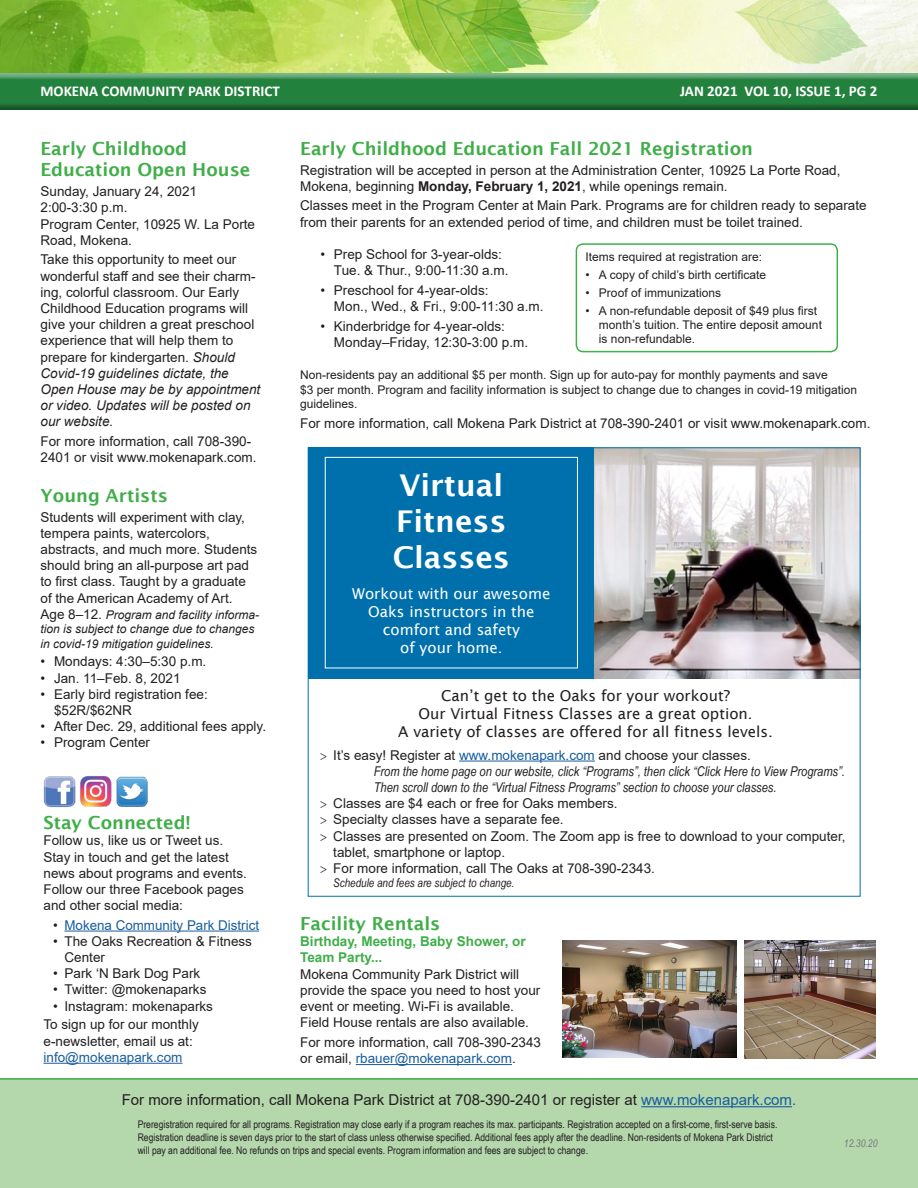
<style>
.page{position:relative;width:918px;height:1188px;background:#fff}
.page>*{position:absolute;margin:0;border:0;box-sizing:border-box;transform-origin:0 0}
.t1{font:600 30px "Lucida Sans";color:#fff}
.t2{font:600 18px/21.6px "Lucida Sans";color:#40ae49}
.t3{font:15px "Lucida Sans";color:#231f20}
.t4{font:15px "Arial";color:#231f20}
.t5{font:15px/18px "Lucida Sans";color:#fff;text-align:center}
.t6{font:700 15px "Calibri";color:#fff}
.t7{font:13.5px/16.2px "Arial";color:#231f20}
.t8{font:italic 13.5px/16.2px "Arial Narrow";color:#231f20}
.t9{font:13.5px "Arial";color:#175d9e}
.t10{font:12px/14.4px "Arial";color:#231f20}
.t11{font:italic 12px/14.4px "Arial";color:#231f20}
.t12{font:italic 12px "Arial Narrow";color:#231f20}
.t13{font:10.5px/12.6px "Arial Narrow";color:#231f20}
.t14{font:italic 10.5px "Arial Narrow";color:#76787b}
.s1{font-style:italic}
.s2{font-style:normal;font-size:13.5px}
.s3{color:#231f20}
.s4{color:#175d9e}
.s5{font-weight:700}
.s6{font-family:"Minion Pro";font-style:normal}
.s7{font-family:"Arial";font-style:normal}
.s8{font-family:"Arial";font-style:normal;color:#175d9e}
.s9{font-family:"Minion Pro"}
.s10{font-weight:700;color:#40ae49}
</style>
<div class="page">
<img style="left:594px;top:449px;width:265px;height:230px">
<div style="left:308px;top:447px;width:286px;height:232px;background:#0070ac"></div>
<div style="left:325px;top:457px;width:253px;height:211px;border:1px solid #fff"></div>
<hr style="left:459px;top:761px;width:136px;height:1px;background:#175d9e">
<div style="left:0;top:1078px;width:918px;height:110px;background:#b5d7ac"></div>
<hr style="left:641px;top:1106px;width:151px;height:1px;background:#175d9e">
<hr style="left:64px;top:931px;width:195px;height:1px;background:#175d9e">
<hr style="left:44px;top:1063px;width:139px;height:1px;background:#175d9e">
<img style="left:43px;top:776px;width:105px;height:32px">
<hr style="left:356px;top:1064px;width:156px;height:1px;background:#175d9e">
<img style="left:562px;top:940px;width:174px;height:118px">
<div style="left:576px;top:243px;width:262px;height:109px;border:2px solid #40ae49;border-radius:7px"></div>
<img style="left:744px;top:941px;width:131px;height:117px">
<img style="left:0;top:0;width:918px;height:72px">
<div style="left:0;top:72px;width:918px;height:39px;background:#231f20;opacity:.44"></div>
<p class="t6" style="left:40px;top:81px;width:241px">MOKENA COMMUNITY PARK DISTRICT</p>
<p class="t6" style="left:680px;top:81px;width:199px">JAN 2021 VOL 10, ISSUE 1, PG 2</p>
<p class="t2" style="left:40px;top:138px;width:211px">Early Childhood<br>Education Open House</p>
<p class="t7" style="left:40px;top:183px;width:216px">Sunday, January 24, 2021<br>2:00-3:30 p.m.<br>Program Center, 10925 W. La Porte<br>Road, Mokena.</p>
<p class="t7" style="left:40px;top:252px;width:221px">Take this opportunity to meet our wonderful staff and see their charm&shy;ing, colorful classroom. Our Early<br>Childhood Education programs will give your children a great preschool experience that will help them to prepare for kindergarten. <span class="s1">Should<br>Covid-19 guidelines dictate, the<br>Open House may be by appointment or video. Updates will be posted on our website.</span></p>
<p class="t7" style="left:40px;top:433px;width:218px">For more information, call 708-390-<br>2401 or visit www.mokenapark.com.</p>
<p class="t2" style="left:40px;top:485px;width:129px">Young Artists</p>
<p class="t7" style="left:40px;top:509px;width:218px">Students will experiment with clay, tempera paints, watercolors, abstracts, and much more. Students should bring an all-purpose art pad to first class. Taught by a graduate of the American Academy of Art.</p>
<p class="t11" style="left:40px;top:608px;width:220px"><span class="s2">Age 8–12.</span> Program and facility informa&shy;tion is subject to change due to changes in covid-19 mitigation guidelines.</p>
<p class="t7" style="left:40px;top:653px;width:167px">• Mondays: 4:30–5:30 p.m.</p>
<p class="t7" style="left:40px;top:670px;width:142px">• Jan. 11–Feb. 8, 2021</p>
<p class="t7" style="left:54px;top:686px;width:155px;text-indent:-14px">• Early bird registration fee: $52R/$62NR</p>
<p class="t7" style="left:40px;top:718px;width:227px">• After Dec. 29, additional fees apply.</p>
<p class="t7" style="left:40px;top:734px;width:111px">• Program Center</p>
<p class="t2" style="left:44px;top:811px;width:148px">Stay Connected!</p>
<p class="t7" style="left:44px;top:833px;width:205px">Follow us, like us or Tweet us.<br>Stay in touch and get the latest news about programs and events.<br>Follow our three Facebook pages and other social media:</p>
<p class="t9" style="left:53px;top:916px;width:207px"><span class="s3">•</span> Mokena Community Park District</p>
<p class="t7" style="left:64px;top:933px;width:189px;text-indent:-11px">• The Oaks Recreation &amp; Fitness<br>Center</p>
<p class="t7" style="left:53px;top:965px;width:149px">• Park ‘N Bark Dog Park</p>
<p class="t7" style="left:53px;top:982px;width:155px">• Twitter: @mokenaparks</p>
<p class="t7" style="left:53px;top:998px;width:161px">• Instagram: mokenaparks</p>
<p class="t7" style="left:44px;top:1016px;width:157px">To sign up for our monthly e-newsletter, email us at: <span class="s4">info@mokenapark.com</span></p>
<p class="t2" style="left:300px;top:138px;width:454px">Early Childhood Education Fall 2021 Registration</p>
<p class="t7" style="left:300px;top:162px;width:542px">Registration will be accepted in person at the Administration Center, 10925 La Porte Road,<br>Mokena, beginning <span class="s5">Monday, February 1, 2021</span>, while openings remain.</p>
<p class="t7" style="left:300px;top:198px;width:568px">Classes meet in the Program Center at Main Park. Programs are for children ready to separate from their parents for an extended period of time, and children must be toilet trained.</p>
<p class="t7" style="left:334px;top:246px;width:176px;text-indent:-14px">• Prep School for 3-year-olds:<br>Tue. &amp; Thur., 9:00-11:30 a.m.</p>
<p class="t7" style="left:334px;top:282px;width:211px;text-indent:-14px">• Preschool for 4-year-olds:<br>Mon., Wed., &amp; Fri., 9:00-11:30 a.m.</p>
<p class="t7" style="left:334px;top:318px;width:196px;text-indent:-14px">• Kinderbridge for 4-year-olds:<br>Monday–Friday, 12:30-3:00 p.m.</p>
<p class="t10" style="left:300px;top:368px;width:558px">Non-residents pay an additional $5 per month. Sign up for auto-pay for monthly payments and save<br>$3 per month. Program and facility information is subject to change due to changes in covid-19 mitigation guidelines.</p>
<p class="t7" style="left:300px;top:415px;width:572px">For more information, call Mokena Park District at 708-390-2401 or visit www.mokenapark.com.</p>
<p class="t10" style="left:585px;top:249px;width:178px">Items required at registration are:</p>
<p class="t10" style="left:585px;top:267px;width:182px">• A copy of child’s birth certificate</p>
<p class="t10" style="left:585px;top:285px;width:137px">• Proof of immunizations</p>
<p class="t10" style="left:599px;top:303px;width:225px;text-indent:-14px">• A non-refundable deposit of $49 plus first month’s tuition. The entire deposit amount is non-refundable.</p>
<p class="t1" style="left:400px;top:468px;width:105px">Virtual</p>
<p class="t1" style="left:396px;top:504px;width:112px">Fitness</p>
<p class="t1" style="left:393px;top:540px;width:119px">Classes</p>
<p class="t5" style="left:352px;top:584px;width:200px">Workout with our awesome<br>Oaks instructors in the comfort and safety<br>of your home.</p>
<p class="t3" style="left:441px;top:687px;width:290px">Can’t get to the Oaks for your workout?</p>
<p class="t3" style="left:419px;top:705px;width:336px">Our Virtual Fitness Classes are a great option.</p>
<p class="t3" style="left:398px;top:723px;width:376px">A variety of classes are offered for all fitness levels.</p>
<p class="t8" style="left:374px;top:747px;width:473px;text-indent:-54px"><span class="s6">&gt;</span> <span class="s7">It’s easy! Register at</span> <span class="s8">www.mokenapark.com</span> <span class="s7">and choose your classes.<br></span>From the home page on our website, click “Programs”, then click “Click Here to View Programs”.<br>Then scroll down to the “Virtual Fitness Programs” section to choose your classes.</p>
<p class="t7" style="left:320px;top:795px;width:299px"><span class="s9">&gt;</span> Classes are $4 each or free for Oaks members.</p>
<p class="t7" style="left:320px;top:811px;width:245px"><span class="s9">&gt;</span> Specialty classes have a separate fee.</p>
<p class="t7" style="left:333px;top:828px;width:514px;text-indent:-14px"><span class="s9">&gt;</span> Classes are presented on Zoom. The Zoom app is free to download to your computer, tablet, smartphone or laptop.</p>
<p class="t7" style="left:320px;top:860px;width:337px"><span class="s9">&gt;</span> For more information, call The Oaks at 708-390-2343.</p>
<p class="t12" style="left:333px;top:875px;width:183px">Schedule and fees are subject to change.</p>
<p class="t2" style="left:300px;top:913px;width:142px">Facility Rentals</p>
<p class="t7" style="left:300px;top:933px;width:242px"><span class="s10">Birthday, Meeting, Baby Shower, or Team Party...<br></span>Mokena Community Park District will provide the space you need to host your event or meeting. Wi-Fi is available.<br>Field House rentals are also available.</p>
<p class="t7" style="left:300px;top:1034px;width:242px">For more information, call 708-390-2343 or email, <span class="s4">rbauer@mokenapark.com</span>.</p>
<p class="t4" style="left:122px;top:1090px;width:676px">For more information, call Mokena Park District at 708-390-2401 or register at <span class="s4">www.mokenapark.com.</span></p>
<p class="t13" style="left:138px;top:1118px;width:641px">Preregistration required for all programs. Registration may close early if a program reaches its max. participants. Registration accepted on a first-come, first-serve basis.<br>Registration deadline is seven days prior to the start of class unless otherwise specified. Additional fees apply after the deadline. Non-residents of Mokena Park District will pay an additional fee. No refunds on trips and special events. Program information and fees are subject to change.</p>
<p class="t14" style="left:844px;top:1136px;width:35px">12.30.20</p>
</div>
